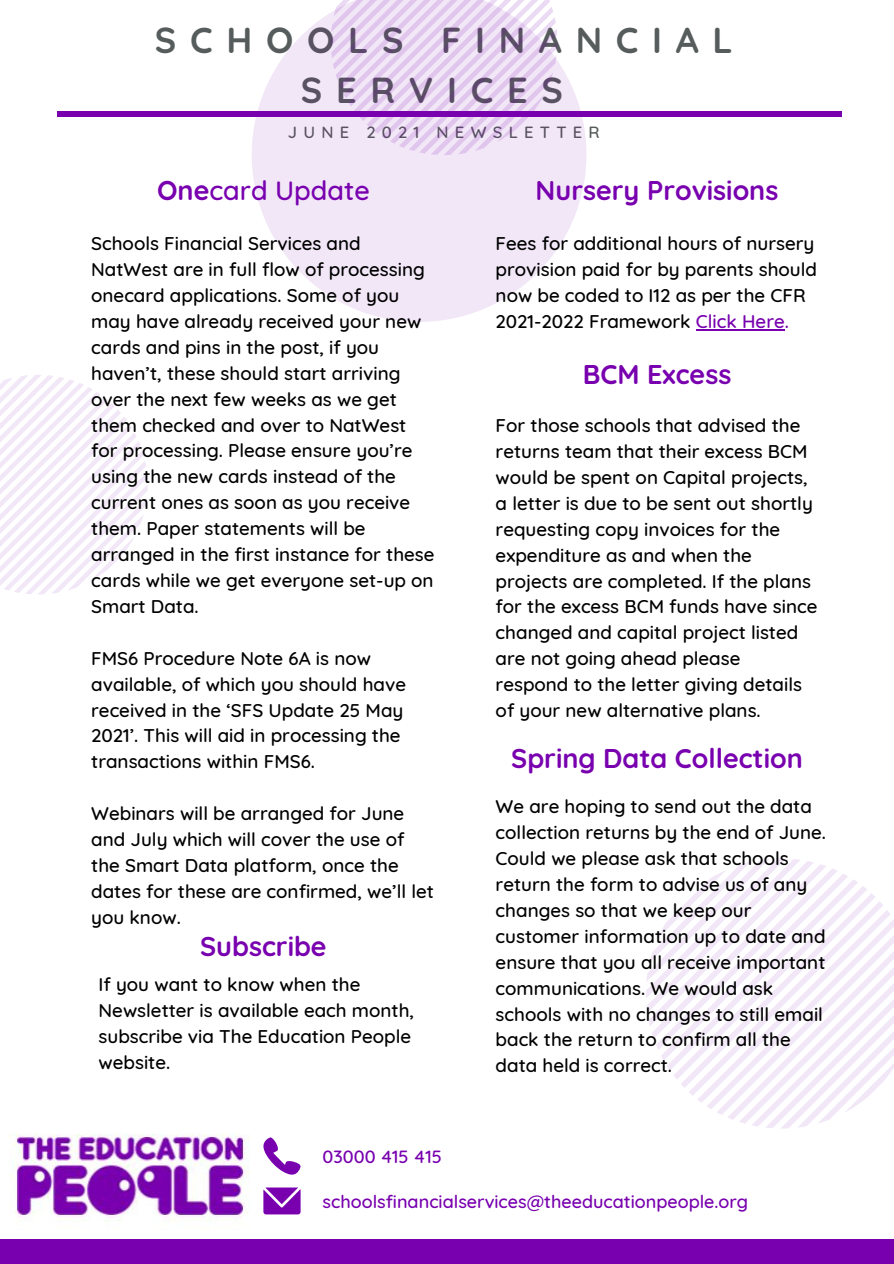
<style>
.page{position:relative;width:894px;height:1264px;background:#fff}
.page>*{position:absolute;margin:0;border:0;box-sizing:border-box;transform-origin:0 0}
.t1{font:700 36px/49.5px "Quicksand";letter-spacing:.38em;color:#565b5b}
.t2{font:700 27px "Quicksand";color:#7800af}
.t3{font:500 27px "Quicksand";color:#7800af}
.t4{font:500 18.75px/26px "Quicksand";color:#000}
.t5{font:500 18px "Quicksand";color:#7800af}
.t6{font:500 16.5px "Quicksand";letter-spacing:.38em;color:#565b5b}
.s1{font-weight:700}
.s2{color:#7800af}
</style>
<div class="page">
<svg style="left:252px;top:13px;width:334px;height:309px;fill:#f2e7f7"></svg>
<svg style="left:331px;top:0;width:226px;height:155px;background:#ead8f2"></svg>
<svg style="left:0;top:375px;width:148px;height:219px"></svg>
<div style="left:57px;top:111px;width:784px;height:5px;background:#7800af"></div>
<div style="left:0;top:1239px;width:893px;height:24px;background:#7800af"></div>
<img style="left:10px;top:1134px;width:240px;height:88px">
<svg style="left:263px;top:1137px;width:37px;height:37px"></svg>
<svg style="left:263px;top:1187px;width:37px;height:27px"></svg>
<svg style="left:646px;top:858px;width:247px;height:270px"></svg>
<hr style="left:695px;top:329px;width:89px;height:1px;background:#7800af">
<p class="t1" style="left:301px;top:15px;width:433px;text-indent:-146px">SCHOOLS FINANCIAL<br>SERVICES</p>
<p class="t6" style="left:288px;top:122px;width:313px">JUNE 2021 NEWSLETTER</p>
<p class="t3" style="left:157px;top:173px;width:214px"><span class="s1">One</span>card Update</p>
<p class="t4" style="left:91px;top:230px;width:345px">Schools Financial Services and<br>NatWest are in full flow of processing onecard applications. Some of you may have already received your new cards and pins in the post, if you haven’t, these should start arriving over the next few weeks as we get them checked and over to NatWest for processing. Please ensure you’re using the new cards instead of the current ones as soon as you receive them. Paper statements will be arranged in the first instance for these cards while we get everyone set-up on<br>Smart Data.</p>
<p class="t4" style="left:91px;top:644px;width:316px">FMS6 Procedure Note 6A is now available, of which you should have received in the ‘SFS Update 25 May<br>2021’. This will aid in processing the transactions within FMS6.</p>
<p class="t4" style="left:91px;top:800px;width:344px">Webinars will be arranged for June and July which will cover the use of the Smart Data platform, once the dates for these are confirmed, we’ll let you know.</p>
<p class="t2" style="left:200px;top:929px;width:128px">Subscribe</p>
<p class="t4" style="left:98px;top:971px;width:317px">If you want to know when the<br>Newsletter is available each month, subscribe via The Education People website.</p>
<p class="t2" style="left:535px;top:173px;width:244px">Nursery Provisions</p>
<p class="t4" style="left:495px;top:230px;width:323px">Fees for additional hours of nursery provision paid for by parents should now be coded to I12 as per the CFR 2021-2022 Framework <span class="s2">Click Here.</span></p>
<p class="t2" style="left:582px;top:357px;width:150px">BCM Excess</p>
<p class="t4" style="left:495px;top:412px;width:323px">For those schools that advised the returns team that their excess BCM would be spent on Capital projects, a letter is due to be sent out shortly requesting copy invoices for the expenditure as and when the projects are completed. If the plans for the excess BCM funds have since changed and capital project listed are not going ahead please respond to the letter giving details of your new alternative plans.</p>
<p class="t2" style="left:511px;top:741px;width:293px">Spring Data Collection</p>
<p class="t4" style="left:495px;top:793px;width:332px">We are hoping to send out the data collection returns by the end of June.<br>Could we please ask that schools return the form to advise us of any changes so that we keep our customer information up to date and ensure that you all receive important communications. We would ask schools with no changes to still email back the return to confirm all the data held is correct.</p>
<p class="t5" style="left:322px;top:1144px;width:121px">03000 415 415</p>
<p class="t5" style="left:322px;top:1189px;width:427px">schoolsfinancialservices@theeducationpeople.org</p>
</div>
